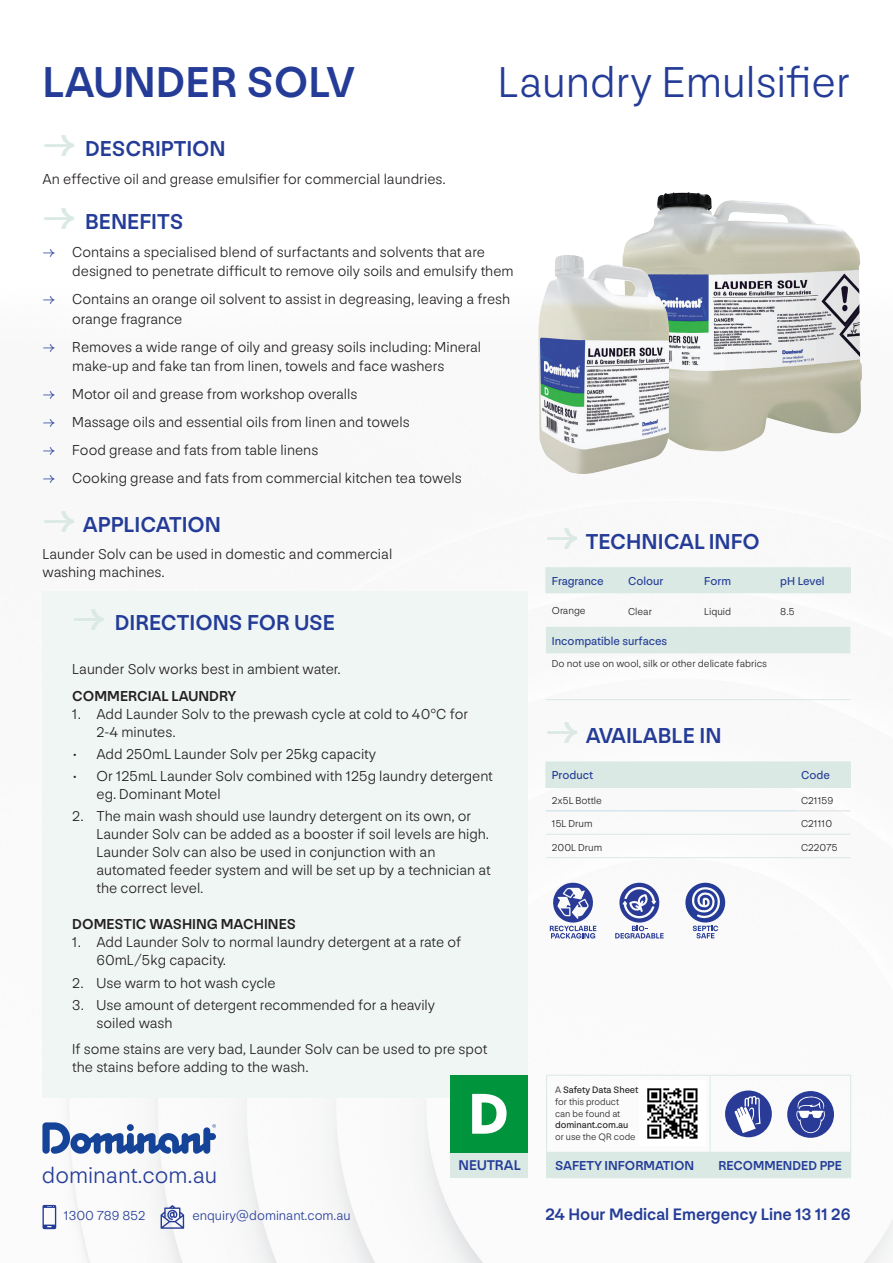
<style>
.page{position:relative;width:893px;height:1263px;background:#fff}
.page>*{position:absolute;margin:0;border:0;box-sizing:border-box;transform-origin:0 0}
.t1{font:900 59.85px "NN Nouvelle Grotesk";color:#fff}
.t2{font:300 45px "NN Nouvelle Grotesk";color:#243c97}
.t3{font:500 45px "NN Nouvelle Grotesk";color:#243c97}
.t4{font:300 23.55px "NN Nouvelle Grotesk";color:#243c97}
.t5{font:500 22.5px "NN Nouvelle Grotesk";color:#243c97}
.t6{font:500 17.25px "NN Nouvelle Grotesk";color:#243c97}
.t7{font:300 15px/18px "NN Nouvelle Grotesk";color:#231f20}
.t8{font:500 15px "NN Nouvelle Grotesk";color:#231f20}
.t9{font:500 14.7px "NN Nouvelle Grotesk";color:#243c97}
.t10{font:300 13.65px "NN Nouvelle Grotesk";color:#243c97}
.t11{font:500 13.5px "NN Nouvelle Grotesk";color:#243c97}
.t12{font:12px "NN Nouvelle Grotesk";color:#243c97}
.t13{font:300 10.5px "NN Nouvelle Grotesk";color:#231f20}
.t14{font:300 9.75px/11.7px "NN Nouvelle Grotesk";color:#231f20}
.s1{font-weight:700;font-size:37.5px;color:#dae9e4}
.s2{color:#243c97}
.s3{font-weight:400}
</style>
<div class="page">
<img style="left:42px;top:374px;width:851px;height:889px">
<div style="left:43px;top:591px;width:484px;height:506px;background:#eff6f4"></div>
<svg style="left:43px;top:1205px;width:13px;height:24px"></svg>
<svg style="left:42px;top:1122px;width:174px;height:32px"></svg>
<div style="left:451px;top:1101px;width:77px;height:77px;background:#dae9e4"></div>
<div style="left:451px;top:1075px;width:77px;height:77px;background:#00943d"></div>
<svg style="left:161px;top:1205px;width:23px;height:24px"></svg>
<hr style="left:546px;top:1075px;width:164px;height:1px;background:#dae9e4">
<hr style="left:546px;top:1075px;width:1px;height:77px;background:#dae9e4">
<hr style="left:710px;top:1075px;width:141px;height:1px;background:#dae9e4">
<hr style="left:710px;top:1075px;width:1px;height:77px;background:#dae9e4">
<hr style="left:850px;top:1075px;width:1px;height:77px;background:#dae9e4">
<div style="left:546px;top:1152px;width:305px;height:25px;background:#dae9e4"></div>
<hr style="left:546px;top:1177px;width:164px;height:1px;background:#dae9e4">
<hr style="left:710px;top:1177px;width:141px;height:1px;background:#dae9e4">
<img style="left:640px;top:1080px;width:66px;height:65px">
<div style="left:787px;top:1091px;width:47px;height:47px;background:#293b97;border-radius:50%"></div>
<svg style="left:794px;top:1095px;width:33px;height:38px"></svg>
<div style="left:725px;top:1090px;width:47px;height:47px;background:#293b97;border-radius:50%"></div>
<svg style="left:734px;top:1096px;width:26px;height:37px"></svg>
<hr style="left:545px;top:567px;width:77px;height:1px;background:#dae9e4">
<hr style="left:622px;top:567px;width:76px;height:1px;background:#dae9e4">
<hr style="left:698px;top:567px;width:76px;height:1px;background:#dae9e4">
<hr style="left:774px;top:567px;width:77px;height:1px;background:#dae9e4">
<svg style="left:545px;top:568px;width:306px;height:85px"></svg>
<hr style="left:546px;top:627px;width:76px;height:1px;background:#dae9e4">
<hr style="left:622px;top:627px;width:76px;height:1px;background:#dae9e4">
<hr style="left:698px;top:627px;width:76px;height:1px;background:#dae9e4">
<hr style="left:774px;top:627px;width:76px;height:1px;background:#dae9e4">
<hr style="left:546px;top:653px;width:76px;height:1px;background:#dae9e4">
<hr style="left:622px;top:653px;width:76px;height:1px;background:#dae9e4">
<hr style="left:698px;top:653px;width:76px;height:1px;background:#dae9e4">
<hr style="left:774px;top:653px;width:76px;height:1px;background:#dae9e4">
<hr style="left:546px;top:699px;width:76px;height:1px;background:#dae9e4">
<hr style="left:622px;top:699px;width:76px;height:1px;background:#dae9e4">
<hr style="left:698px;top:699px;width:76px;height:1px;background:#dae9e4">
<hr style="left:774px;top:699px;width:76px;height:1px;background:#dae9e4">
<hr style="left:546px;top:810px;width:249px;height:1px;background:#c8dbe5">
<hr style="left:545px;top:761px;width:250px;height:1px;background:#dae9e4">
<hr style="left:795px;top:761px;width:56px;height:1px;background:#dae9e4">
<div style="left:545px;top:762px;width:306px;height:25px;background:#dae9e4"></div>
<hr style="left:545px;top:787px;width:250px;height:1px;background:#dae9e4">
<hr style="left:795px;top:787px;width:56px;height:1px;background:#dae9e4">
<hr style="left:546px;top:834px;width:249px;height:1px;background:#dae9e4">
<hr style="left:795px;top:834px;width:55px;height:1px;background:#dae9e4">
<hr style="left:546px;top:857px;width:249px;height:1px;background:#dae9e4">
<hr style="left:795px;top:857px;width:55px;height:1px;background:#dae9e4">
<hr style="left:795px;top:810px;width:55px;height:1px;background:#d9dfe1">
<svg style="left:550px;top:883px;width:46px;height:55px"></svg>
<svg style="left:615px;top:883px;width:49px;height:55px"></svg>
<svg style="left:683px;top:883px;width:45px;height:55px"></svg>
<img style="left:623px;top:192px;width:213px;height:259px">
<img style="left:538px;top:255px;width:131px;height:219px">
<p class="t3" style="left:43px;top:55px;width:314px">LAUNDER SOLV</p>
<p class="t2" style="left:498px;top:57px;width:354px">Laundry Emulsifier</p>
<p class="t5" style="left:43px;top:135px;width:185px"><span class="s1">→</span> DESCRIPTION</p>
<p class="t7" style="left:43px;top:170px;width:405px">An effective oil and grease emulsifier for commercial laundries.</p>
<p class="t5" style="left:43px;top:208px;width:142px"><span class="s1">→</span> BENEFITS</p>
<p class="t7" style="left:72px;top:242px;width:443px;line-height:19.5px;text-indent:-30px"><span class="s2">→</span> Contains a specialised blend of surfactants and solvents that are designed to penetrate difficult to remove oily soils and emulsify them</p>
<p class="t7" style="left:72px;top:290px;width:439px;line-height:19.5px;text-indent:-30px"><span class="s2">→</span> Contains an orange oil solvent to assist in degreasing, leaving a fresh orange fragrance</p>
<p class="t7" style="left:43px;top:337px;width:440px;line-height:19.5px;text-align:center"><span class="s2">→</span> Removes a wide range of oily and greasy soils including: Mineral make-up and fake tan from linen, towels and face washers</p>
<p class="t7" style="left:43px;top:385px;width:316px"><span class="s2">→</span> Motor oil and grease from workshop overalls</p>
<p class="t7" style="left:43px;top:413px;width:369px"><span class="s2">→</span> Massage oils and essential oils from linen and towels</p>
<p class="t7" style="left:43px;top:441px;width:277px"><span class="s2">→</span> Food grease and fats from table linens</p>
<p class="t7" style="left:43px;top:469px;width:421px"><span class="s2">→</span> Cooking grease and fats from commercial kitchen tea towels</p>
<p class="t5" style="left:43px;top:512px;width:180px"><span class="s1">→</span> APPLICATION</p>
<p class="t7" style="left:43px;top:545px;width:351px">Launder Solv can be used in domestic and commercial washing machines.</p>
<p class="t5" style="left:72px;top:610px;width:264px"><span class="s1">→</span> DIRECTIONS FOR USE</p>
<p class="t7" style="left:72px;top:660px;width:270px">Launder Solv works best in ambient water.</p>
<p class="t8" style="left:72px;top:687px;width:166px">COMMERCIAL LAUNDRY</p>
<p class="t7" style="left:97px;top:704px;width:373px;text-indent:-24px">1. Add Launder Solv to the prewash cycle at cold to 40°C for<br>2-4 minutes.</p>
<p class="t7" style="left:72px;top:745px;width:305px">• Add 250mL Launder Solv per 25kg capacity</p>
<p class="t7" style="left:97px;top:767px;width:398px;text-indent:-24px">• Or 125mL Launder Solv combined with 125g laundry detergent eg. Dominant Motel</p>
<p class="t7" style="left:97px;top:807px;width:394px;text-indent:-24px">2. The main wash should use laundry detergent on its own, or<br>Launder Solv can be added as a booster if soil levels are high.</p>
<p class="t7" style="left:97px;top:843px;width:396px">Launder Solv can also be used in conjunction with an automated feeder system and will be set up by a technician at the correct level.</p>
<p class="t8" style="left:72px;top:915px;width:225px">DOMESTIC WASHING MACHINES</p>
<p class="t7" style="left:97px;top:933px;width:366px;text-indent:-24px">1. Add Launder Solv to normal laundry detergent at a rate of<br>60mL/5kg capacity.</p>
<p class="t7" style="left:72px;top:973px;width:205px">2. Use warm to hot wash cycle</p>
<p class="t7" style="left:97px;top:996px;width:340px;text-indent:-24px">3. Use amount of detergent recommended for a heavily soiled wash</p>
<p class="t7" style="left:72px;top:1040px;width:416px">If some stains are very bad, Launder Solv can be used to pre spot the stains before adding to the wash.</p>
<p class="t5" style="left:545px;top:528px;width:216px"><span class="s1">→</span> TECHNICAL INFO</p>
<p class="t12" style="left:552px;top:574px;width:53px">Fragrance</p>
<p class="t12" style="left:628px;top:574px;width:37px">Colour</p>
<p class="t12" style="left:704px;top:574px;width:28px">Form</p>
<p class="t12" style="left:780px;top:574px;width:46px">pH Level</p>
<p class="t13" style="left:552px;top:605px;width:35px">Orange</p>
<p class="t13" style="left:628px;top:606px;width:25px">Clear</p>
<p class="t13" style="left:704px;top:606px;width:29px">Liquid</p>
<p class="t13" style="left:780px;top:606px;width:16px">8.5</p>
<p class="t12" style="left:552px;top:634px;width:117px">Incompatible surfaces</p>
<p class="t13" style="left:552px;top:657px;width:217px">Do not use on wool, silk or other delicate fabrics</p>
<p class="t5" style="left:545px;top:722px;width:177px"><span class="s1">→</span> AVAILABLE IN</p>
<p class="t12" style="left:552px;top:768px;width:43px">Product</p>
<p class="t12" style="left:801px;top:768px;width:30px">Code</p>
<p class="t13" style="left:552px;top:794px;width:52px">2x5L Bottle</p>
<p class="t13" style="left:801px;top:794px;width:34px">C21159</p>
<p class="t13" style="left:552px;top:818px;width:42px">15L Drum</p>
<p class="t13" style="left:801px;top:818px;width:33px">C21110</p>
<p class="t13" style="left:552px;top:841px;width:52px">200L Drum</p>
<p class="t13" style="left:801px;top:841px;width:38px">C22075</p>
<p class="t14" style="left:555px;top:1084px;width:85px">A <span class="s3">Safety Data Sheet </span>for this product<br>can be found at <span class="s3">dominant.com.au </span>or use the QR code</p>
<p class="t11" style="left:555px;top:1157px;width:141px">SAFETY INFORMATION</p>
<p class="t11" style="left:719px;top:1157px;width:125px">RECOMMENDED PPE</p>
<p class="t1" style="left:469px;top:1077px;width:41px">D</p>
<p class="t9" style="left:458px;top:1156px;width:64px">NEUTRAL</p>
<p class="t4" style="left:42px;top:1162px;width:177px">dominant.com.au</p>
<p class="t10" style="left:64px;top:1208px;width:83px">1300 789 852</p>
<p class="t10" style="left:192px;top:1208px;width:160px">enquiry@dominant.com.au</p>
<p class="t6" style="left:545px;top:1204px;width:306px">24 Hour Medical Emergency Line 13 11 26</p>
</div>
